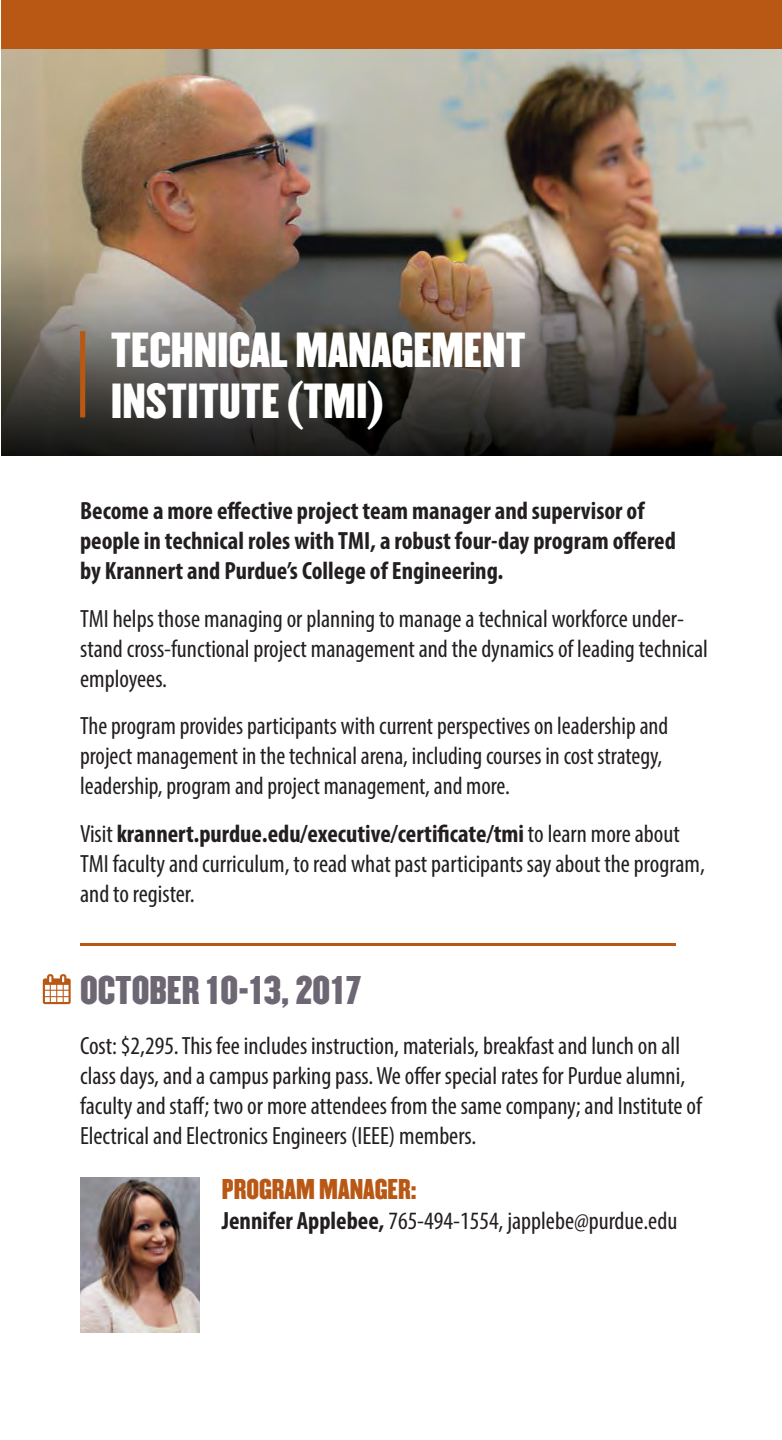
<style>
.page{position:relative;width:782px;height:1440px;background:#fff}
.page>*{position:absolute;margin:0;border:0;box-sizing:border-box;transform-origin:0 0}
.t1{font:43px/51.8px "Champion HTF Welterweight";color:#fff}
.t2{font:35px "Champion HTF Welterweight";color:#6d6673}
.t3{font:condensed 25px/30px "Myriad Pro";color:#231f20}
.t4{font:700 condensed 25px/30px "Myriad Pro";color:#231f20}
.t5{font:25px "Champion HTF Welterweight";color:#b95814}
.s1{font-weight:700}
</style>
<div class="page">
<hr style="left:80px;top:943px;width:596px;height:3px;background:#b95814">
<img style="left:2px;top:49px;width:780px;height:406px">
<div style="left:2px;top:0;width:780px;height:49px;background:#b95814"></div>
<div style="left:80px;top:331px;width:5px;height:86px;background:#b95814"></div>
<svg style="left:43px;top:974px;width:28px;height:30px"></svg>
<img style="left:80px;top:1178px;width:119px;height:154px">
<h2 class="t1" style="left:111px;top:325px;width:416px">TECHNICAL MANAGEMENT<br>INSTITUTE (TMI)</h2>
<p class="t4" style="left:80px;top:495px;width:597px">Become a more effective project team manager and supervisor of people in technical roles with TMI, a robust four-day program offered by Krannert and Purdue’s College of Engineering.</p>
<p class="t3" style="left:80px;top:603px;width:629px">TMI helps those managing or planning to manage a technical workforce under&shy;stand cross-functional project management and the dynamics of leading technical employees.</p>
<p class="t3" style="left:80px;top:711px;width:589px">The program provides participants with current perspectives on leadership and project management in the technical arena, including courses in cost strategy, leadership, program and project management, and more.</p>
<p class="t3" style="left:80px;top:818px;width:626px">Visit <span class="s1">krannert.purdue.edu/executive/certificate/tmi</span> to learn more about<br>TMI faculty and curriculum, to read what past participants say about the program, and to register.</p>
<h3 class="t2" style="left:80px;top:967px;width:283px">OCTOBER 10-13, 2017</h3>
<p class="t3" style="left:80px;top:1031px;width:623px">Cost: $2,295. This fee includes instruction, materials, breakfast and lunch on all class days, and a campus parking pass. We offer special rates for Purdue alumni, faculty and staff; two or more attendees from the same company; and Institute of Electrical and Electronics Engineers (IEEE) members.</p>
<h4 class="t5" style="left:222px;top:1172px;width:196px">PROGRAM MANAGER:</h4>
<p class="t3" style="left:222px;top:1206px;width:457px"><span class="s1">Jennifer Applebee,</span> 765-494-1554, japplebe@purdue.edu</p>
</div>
